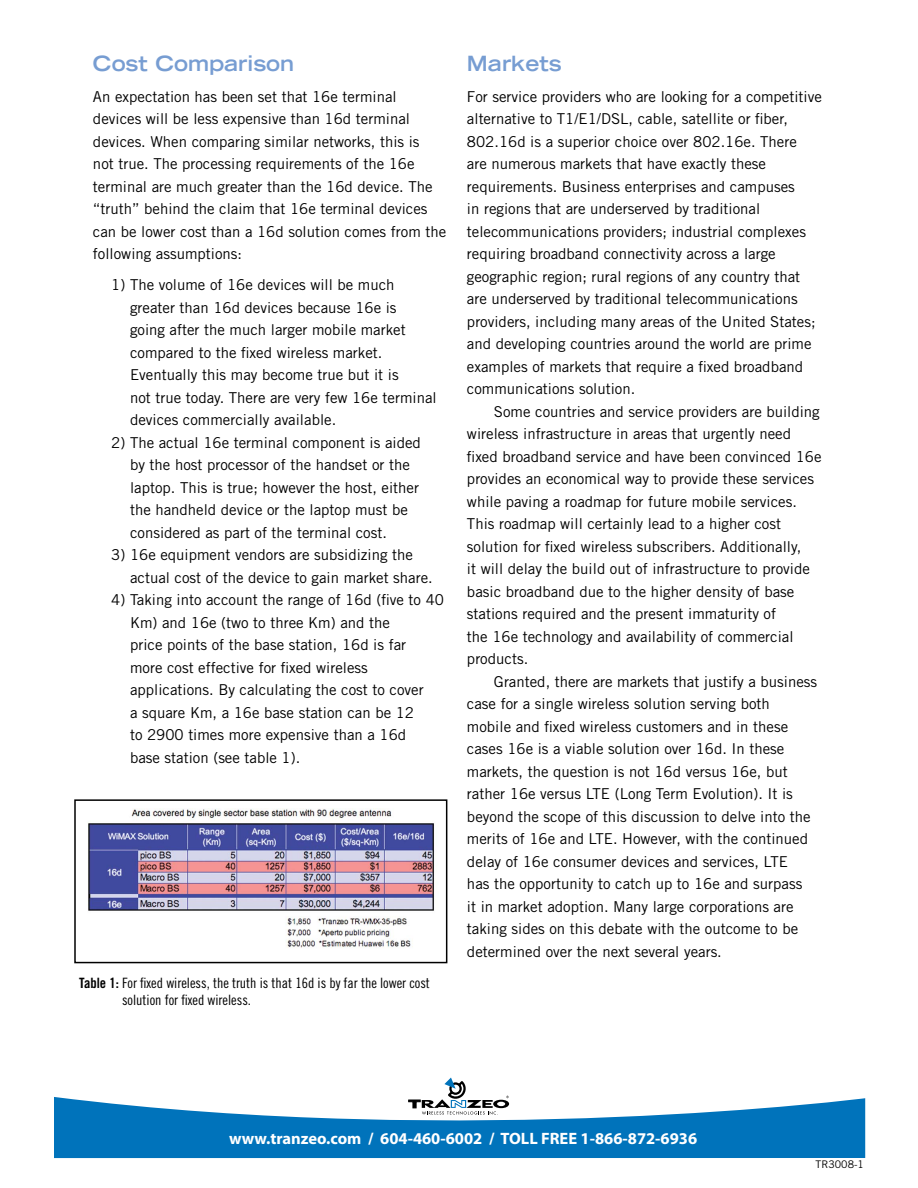
<style>
.page{position:relative;width:918px;height:1188px;background:#fff}
.page>*{position:absolute;margin:0;border:0;box-sizing:border-box;transform-origin:0 0}
.t1{font:700 expanded 21px "Trade Gothic LH";color:#779dd2}
.t2{font:700 16.5px "Myriad";color:#fff}
.t3{font:15px/22.5px "Trade Gothic";color:#000}
.t4{font:14.25px/16.5px "Trade Gothic Cond Eighteen";color:#000}
.t5{font:10.5px "Trade Gothic";color:#000}
.s1{font-family:"Trade Gothic Bold Cond Twenty"}
</style>
<div class="page">
<svg style="left:444px;top:1078px;width:65px;height:19px"></svg>
<svg style="left:54px;top:1097px;width:811px;height:61px;fill:#0073bb"></svg>
<img style="left:88px;top:808px;width:347px;height:140px">
<div style="left:74px;top:799px;width:373px;height:164px;border:2px solid #000"></div>
<h1 class="t1" style="left:93px;top:50px;width:203px">Cost Comparison</h1>
<p class="t3" style="left:93px;top:85px;width:355px">An expectation has been set that 16e terminal devices will be less expensive than 16d terminal devices. When comparing similar networks, this is<br>not true. The processing requirements of the 16e terminal are much greater than the 16d device. The “truth” behind the claim that 16e terminal devices can be lower cost than a 16d solution comes from the following assumptions:</p>
<p class="t3" style="left:130px;top:274px;width:308px;text-indent:-19px">1) The volume of 16e devices will be much greater than 16d devices because 16e is<br>going after the much larger mobile market compared to the fixed wireless market.<br>Eventually this may become true but it is<br>not true today. There are very few 16e terminal devices commercially available.</p>
<p class="t3" style="left:130px;top:431px;width:292px;text-indent:-19px">2) The actual 16e terminal component is aided by the host processor of the handset or the laptop. This is true; however the host, either the handheld device or the laptop must be considered as part of the terminal cost.</p>
<p class="t3" style="left:130px;top:544px;width:304px;text-indent:-19px">3) 16e equipment vendors are subsidizing the actual cost of the device to gain market share.</p>
<p class="t3" style="left:130px;top:589px;width:315px;text-indent:-19px">4) Taking into account the range of 16d (five to 40<br>Km) and 16e (two to three Km) and the<br>price points of the base station, 16d is far<br>more cost effective for fixed wireless applications. By calculating the cost to cover<br>a square Km, a 16e base station can be 12<br>to 2900 times more expensive than a 16d<br>base station (see table 1).</p>
<p class="t4" style="left:122px;top:975px;width:309px;text-indent:-43px"><span class="s1">Table 1:</span> For fixed wireless, the truth is that 16d is by far the lower cost solution for fixed wireless.</p>
<h1 class="t1" style="left:467px;top:50px;width:96px">Markets</h1>
<p class="t3" style="left:467px;top:85px;width:356px">For service providers who are looking for a competitive alternative to T1/E1/DSL, cable, satellite or fiber, 802.16d is a superior choice over 802.16e. There<br>are numerous markets that have exactly these requirements. Business enterprises and campuses<br>in regions that are underserved by traditional telecommunications providers; industrial complexes requiring broadband connectivity across a large geographic region; rural regions of any country that are underserved by traditional telecommunications providers, including many areas of the United States; and developing countries around the world are prime examples of markets that require a fixed broadband communications solution.</p>
<p class="t3" style="left:467px;top:400px;width:356px;text-indent:27px">Some countries and service providers are building wireless infrastructure in areas that urgently need fixed broadband service and have been convinced 16e provides an economical way to provide these services while paving a roadmap for future mobile services.<br>This roadmap will certainly lead to a higher cost solution for fixed wireless subscribers. Additionally,<br>it will delay the build out of infrastructure to provide basic broadband due to the higher density of base stations required and the present immaturity of<br>the 16e technology and availability of commercial products.</p>
<p class="t3" style="left:467px;top:670px;width:352px;text-indent:27px">Granted, there are markets that justify a business case for a single wireless solution serving both mobile and fixed wireless customers and in these cases 16e is a viable solution over 16d. In these markets, the question is not 16d versus 16e, but rather 16e versus LTE (Long Term Evolution). It is beyond the scope of this discussion to delve into the merits of 16e and LTE. However, with the continued delay of 16e consumer devices and services, LTE<br>has the opportunity to catch up to 16e and surpass<br>it in market adoption. Many large corporations are taking sides on this debate with the outcome to be determined over the next several years.</p>
<p class="t2" style="left:229px;top:1130px;width:469px">www.tranzeo.com / 604-460-6002 / TOLL FREE 1-866-872-6936</p>
<p class="t5" style="left:816px;top:1158px;width:50px">TR3008-1</p>
</div>
